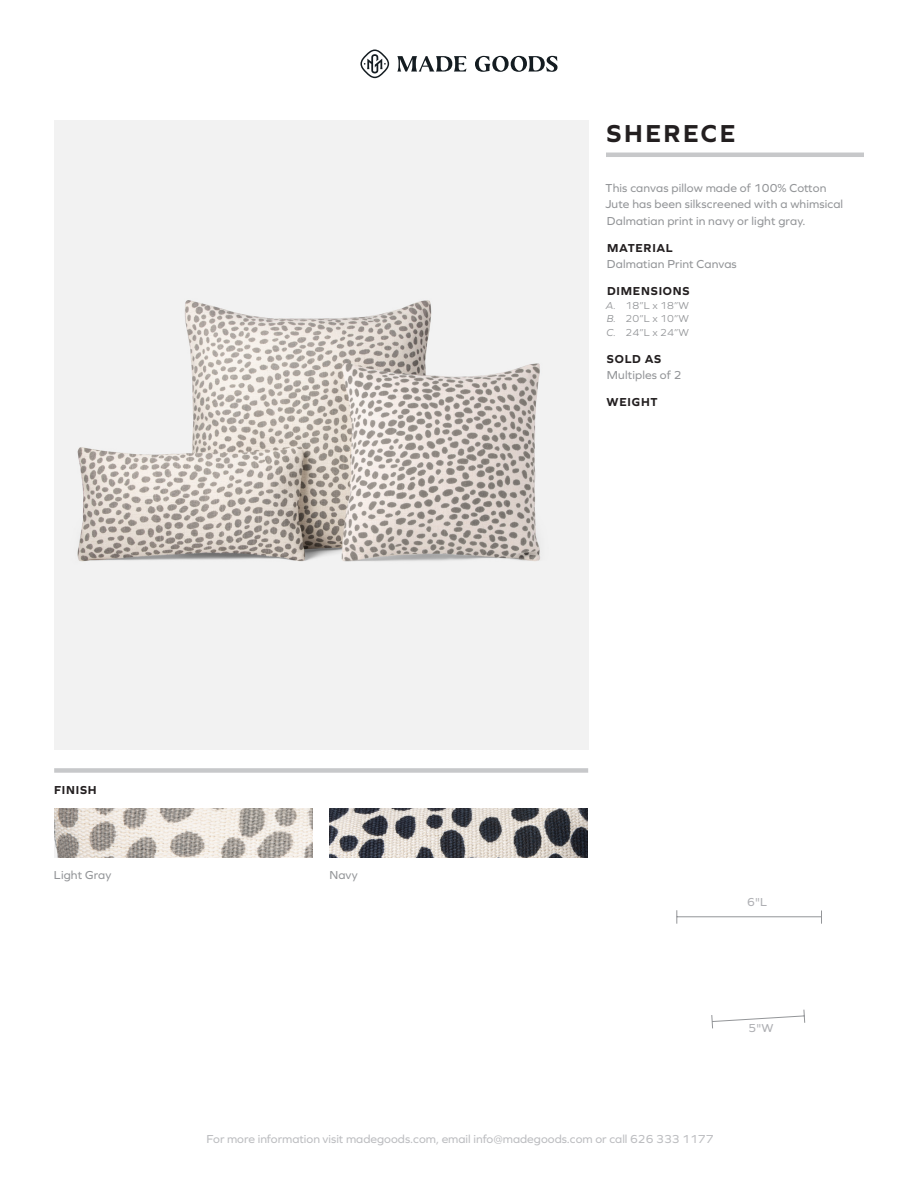
<style>
.page{position:relative;width:918px;height:1188px;background:#fff}
.page>*{position:absolute;margin:0;border:0;box-sizing:border-box;transform-origin:0 0}
.t1{font:700 25.5px "Graphie";letter-spacing:.1em;color:#231f20}
.t2{font:12px/16.5px "Graphie";letter-spacing:.01em;color:#939598}
.t3{font:12px "Graphie";color:#bcbdc0}
.t4{font:700 12px "Graphie";letter-spacing:.065em;color:#231f20}
.t5{font:12px "Graphie";color:#aeafb3}
.t6{font:10.5px/13.5px "Graphie";letter-spacing:.01em;color:#939598;text-align:justify}
.s1{font-style:italic}
</style>
<div class="page">
<hr style="left:606px;top:153px;width:258px;height:4px;background:#c7c8ca">
<svg style="left:397px;top:56px;width:161px;height:16px"></svg>
<svg style="left:360px;top:50px;width:29px;height:28px"></svg>
<div style="left:54px;top:768px;width:534px;height:5px;background:#c7c8ca"></div>
<img style="left:54px;top:121px;width:534px;height:629px">
<img style="left:54px;top:808px;width:258px;height:50px">
<img style="left:329px;top:808px;width:259px;height:50px">
<svg style="left:711px;top:1009px;width:95px;height:20px"></svg>
<hr style="left:677px;top:916px;width:145px;height:1px;background:#939598">
<svg style="left:821px;top:911px;width:1px;height:13px"></svg>
<svg style="left:676px;top:910px;width:1px;height:14px"></svg>
<h1 class="t1" style="left:607px;top:119px;width:130px">SHERECE</h1>
<p class="t4" style="left:54px;top:783px;width:44px">FINISH</p>
<p class="t2" style="left:54px;top:867px;width:59px">Light Gray</p>
<p class="t2" style="left:329px;top:867px;width:30px">Navy</p>
<p class="t2" style="left:605px;top:179px;width:239px">This canvas pillow made of 100% Cotton<br>Jute has been silkscreened with a whimsical<br>Dalmatian print in navy or light gray.</p>
<p class="t4" style="left:607px;top:241px;width:67px">MATERIAL</p>
<p class="t2" style="left:607px;top:256px;width:131px">Dalmatian Print Canvas</p>
<p class="t4" style="left:607px;top:284px;width:84px">DIMENSIONS</p>
<p class="t6" style="left:606px;top:298px;width:85px"><span class="s1">A.</span> 18”L x 18”W <span class="s1">B.</span> 20”L x 10”W <span class="s1">C.</span> 24”L x 24”W</p>
<p class="t4" style="left:607px;top:352px;width:56px">SOLD AS</p>
<p class="t2" style="left:607px;top:367px;width:76px">Multiples of 2</p>
<p class="t4" style="left:607px;top:395px;width:52px">WEIGHT</p>
<p class="t5" style="left:747px;top:895px;width:21px">6"L</p>
<p class="t5" style="left:748px;top:1020px;width:27px">5"W</p>
<p class="t3" style="left:207px;top:1132px;width:508px">For more information visit madegoods.com, email info@madegoods.com or call 626 333 1177</p>
</div>
